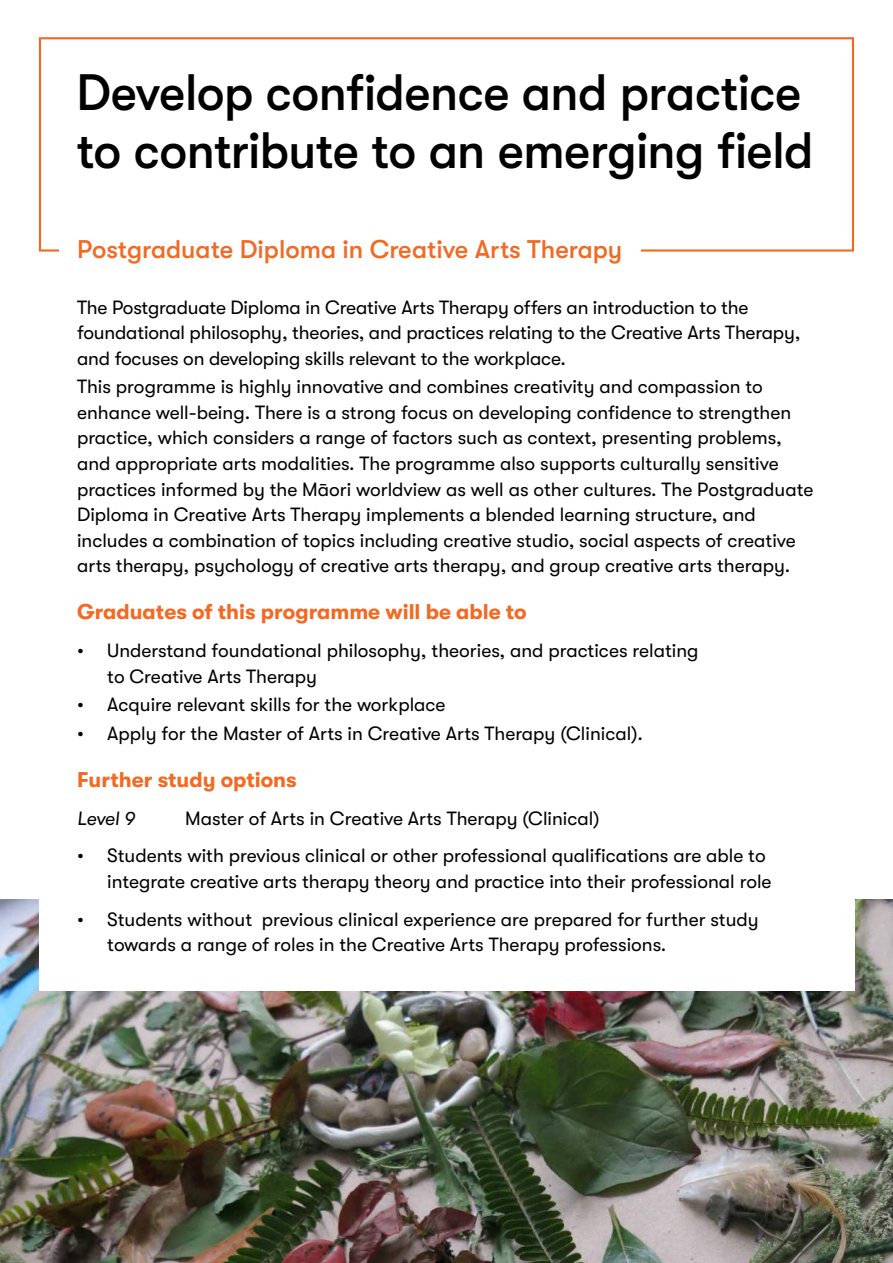
<style>
.page{position:relative;width:893px;height:1263px;background:#fff}
.page>*{position:absolute;margin:0;border:0;box-sizing:border-box;transform-origin:0 0}
.t1{font:500 51.15px/57.2px "GT Walsheim Pro";letter-spacing:-.01em;color:#000}
.t2{font:500 25.5px "GT Walsheim Pro";color:#f26923}
.t3{font:700 21.3px "GT Walsheim Pro";color:#f26923}
.t4{font:19.2px/25.5px "GT Walsheim Pro";color:#000}
.t5{font:italic 19.2px "GT Walsheim Pro";letter-spacing:-.02em;color:#000}
</style>
<div class="page">
<img style="left:0;top:900px;width:893px;height:363px">
<div style="left:39px;top:37px;width:815px;height:215px;border:2px solid #f26923"></div>
<div style="left:59px;top:222px;width:581px;height:54px;background:#fff"></div>
<div style="left:39px;top:583px;width:815px;height:407px;background:#fff"></div>
<h1 class="t1" style="left:76px;top:64px;width:739px">Develop confidence and practice to contribute to an emerging field</h1>
<h2 class="t2" style="left:77px;top:240px;width:547px">Postgraduate Diploma in Creative Arts Therapy</h2>
<p class="t4" style="left:77px;top:294px;width:725px">The Postgraduate Diploma in Creative Arts Therapy offers an introduction to the foundational philosophy, theories, and practices relating to the Creative Arts Therapy, and focuses on developing skills relevant to the workplace.</p>
<p class="t4" style="left:77px;top:376px;width:738px">This programme is highly innovative and combines creativity and compassion to enhance well-being. There is a strong focus on developing confidence to strengthen practice, which considers a range of factors such as context, presenting problems, and appropriate arts modalities. The programme also supports culturally sensitive practices informed by the Māori worldview as well as other cultures. The Postgraduate Diploma in Creative Arts Therapy implements a blended learning structure, and includes a combination of topics including creative studio, social aspects of creative arts therapy, psychology of creative arts therapy, and group creative arts therapy.</p>
<p class="t3" style="left:77px;top:604px;width:451px">Graduates of this programme will be able to</p>
<p class="t4" style="left:107px;top:639px;width:593px;text-indent:-30px">• Understand foundational philosophy, theories, and practices relating to Creative Arts Therapy</p>
<p class="t4" style="left:77px;top:694px;width:370px">• Acquire relevant skills for the workplace</p>
<p class="t4" style="left:77px;top:722px;width:567px">• Apply for the Master of Arts in Creative Arts Therapy (Clinical).</p>
<p class="t3" style="left:77px;top:771px;width:221px">Further study options</p>
<p class="t5" style="left:77px;top:807px;width:59px">Level 9</p>
<p class="t4" style="left:185px;top:805px;width:416px">Master of Arts in Creative Arts Therapy (Clinical)</p>
<p class="t4" style="left:107px;top:845px;width:666px;text-indent:-30px">• Students with previous clinical or other professional qualifications are able to integrate creative arts therapy theory and practice into their professional role</p>
<p class="t4" style="left:107px;top:908px;width:653px;text-indent:-30px">• Students without previous clinical experience are prepared for further study towards a range of roles in the Creative Arts Therapy professions.</p>
</div>
